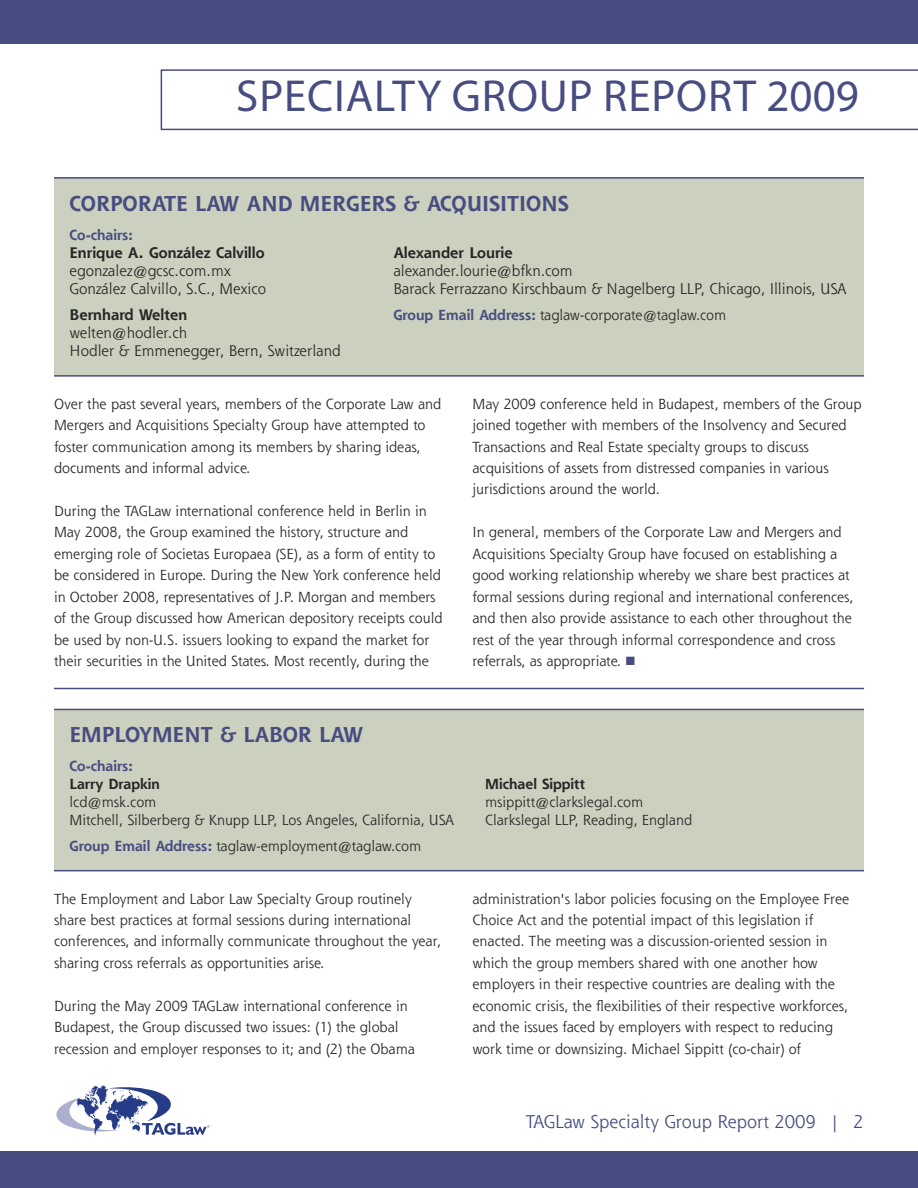
<style>
.page{position:relative;width:918px;height:1188px;background:#fff}
.page>*{position:absolute;margin:0;border:0;box-sizing:border-box;transform-origin:0 0}
.t1{font:45px "Myriad Pro";letter-spacing:.02em;color:#474d81}
.t2{font:700 21px "Shannon Std";color:#474d81}
.t3{font:18px "Shannon Std";color:#474d81}
.t4{font:15px/18px "Shannon Std";color:#272627}
.t5{font:700 15px "Shannon Std";color:#272627}
.t6{font:14.25px/21.5px "Shannon Std";color:#272627}
.t7{font:700 14.25px "Shannon Std";color:#272627}
.t8{font:700 14.25px "Shannon Std";color:#474d81}
.s1{font-weight:700;color:#474d81}
</style>
<div class="page">
<div style="left:0;top:0;width:918px;height:44px;background:#474d81"></div>
<div style="left:0;top:1151px;width:918px;height:37px;background:#474d81"></div>
<svg style="left:161px;top:69px;width:757px;height:61px"></svg>
<svg style="left:56px;top:1086px;width:153px;height:50px"></svg>
<div style="left:54px;top:178px;width:810px;height:198px;background:#ccd0be"></div>
<hr style="left:54px;top:177px;width:810px;height:2px;background:#474d81">
<hr style="left:54px;top:375px;width:810px;height:2px;background:#474d81">
<div style="left:54px;top:710px;width:810px;height:160px;background:#ccd0be"></div>
<hr style="left:54px;top:688px;width:810px;height:1px;background:#474d81">
<hr style="left:54px;top:870px;width:810px;height:1px;background:#474d81">
<hr style="left:54px;top:709px;width:810px;height:1px;background:#474d81">
<h1 class="t1" style="left:236px;top:79px;width:624px">SPECIALTY GROUP REPORT 2009</h1>
<h2 class="t2" style="left:70px;top:196px;width:501px">CORPORATE LAW AND MERGERS &amp; ACQUISITIONS</h2>
<p class="t8" style="left:70px;top:230px;width:65px">Co-chairs:</p>
<p class="t5" style="left:70px;top:247px;width:197px">Enrique A. González Calvillo</p>
<p class="t5" style="left:393px;top:247px;width:121px">Alexander Lourie</p>
<p class="t4" style="left:70px;top:263px;width:163px">egonzalez@gcsc.com.mx</p>
<p class="t4" style="left:393px;top:263px;width:181px">alexander.lourie@bfkn.com</p>
<p class="t4" style="left:70px;top:281px;width:198px">González Calvillo, S.C., Mexico</p>
<p class="t4" style="left:393px;top:281px;width:455px">Barack Ferrazzano Kirschbaum &amp; Nagelberg LLP, Chicago, Illinois, USA</p>
<p class="t5" style="left:70px;top:310px;width:119px">Bernhard Welten</p>
<p class="t6" style="left:393px;top:306px;width:335px"><span class="s1">Group Email Address:</span> taglaw-corporate@taglaw.com</p>
<p class="t4" style="left:70px;top:326px;width:273px">welten@hodler.ch<br>Hodler &amp; Emmenegger, Bern, Switzerland</p>
<p class="t6" style="left:54px;top:394px;width:389px">Over the past several years, members of the Corporate Law and Mergers and Acquisitions Specialty Group have attempted to foster communication among its members by sharing ideas, documents and informal advice.</p>
<p class="t6" style="left:54px;top:502px;width:390px">During the TAGLaw international conference held in Berlin in May 2008, the Group examined the history, structure and emerging role of Societas Europaea (SE), as a form of entity to be considered in Europe. During the New York conference held in October 2008, representatives of J.P. Morgan and members of the Group discussed how American depository receipts could be used by non-U.S. issuers looking to expand the market for their securities in the United States. Most recently, during the</p>
<p class="t6" style="left:472px;top:394px;width:391px">May 2009 conference held in Budapest, members of the Group joined together with members of the Insolvency and Secured Transactions and Real Estate specialty groups to discuss acquisitions of assets from distressed companies in various jurisdictions around the world.</p>
<p class="t6" style="left:472px;top:523px;width:382px">In general, members of the Corporate Law and Mergers and Acquisitions Specialty Group have focused on establishing a good working relationship whereby we share best practices at formal sessions during regional and international conferences, and then also provide assistance to each other throughout the rest of the year through informal correspondence and cross referrals, as appropriate.</p>
<h2 class="t2" style="left:70px;top:727px;width:295px">EMPLOYMENT &amp; LABOR LAW</h2>
<p class="t8" style="left:70px;top:761px;width:65px">Co-chairs:</p>
<p class="t7" style="left:70px;top:779px;width:92px">Larry Drapkin</p>
<p class="t7" style="left:485px;top:779px;width:102px">Michael Sippitt</p>
<p class="t6" style="left:70px;top:793px;width:88px">lcd@msk.com</p>
<p class="t6" style="left:485px;top:793px;width:160px">msippitt@clarkslegal.com</p>
<p class="t6" style="left:70px;top:811px;width:386px">Mitchell, Silberberg &amp; Knupp LLP, Los Angeles, California, USA</p>
<p class="t6" style="left:485px;top:811px;width:209px">Clarkslegal LLP, Reading, England</p>
<p class="t6" style="left:70px;top:837px;width:353px"><span class="s1">Group Email Address:</span> taglaw-employment@taglaw.com</p>
<p class="t6" style="left:54px;top:889px;width:389px">The Employment and Labor Law Specialty Group routinely share best practices at formal sessions during international conferences, and informally communicate throughout the year, sharing cross referrals as opportunities arise.</p>
<p class="t6" style="left:54px;top:997px;width:362px">During the May 2009 TAGLaw international conference in<br>Budapest, the Group discussed two issues: (1) the global recession and employer responses to it; and (2) the Obama</p>
<p class="t6" style="left:472px;top:889px;width:378px">administration's labor policies focusing on the Employee Free Choice Act and the potential impact of this legislation if enacted. The meeting was a discussion-oriented session in which the group members shared with one another how employers in their respective countries are dealing with the economic crisis, the flexibilities of their respective workforces, and the issues faced by employers with respect to reducing work time or downsizing. Michael Sippitt (co-chair) of</p>
<p class="t3" style="left:526px;top:1115px;width:339px">TAGLaw Specialty Group Report 2009 | 2</p>
</div>
